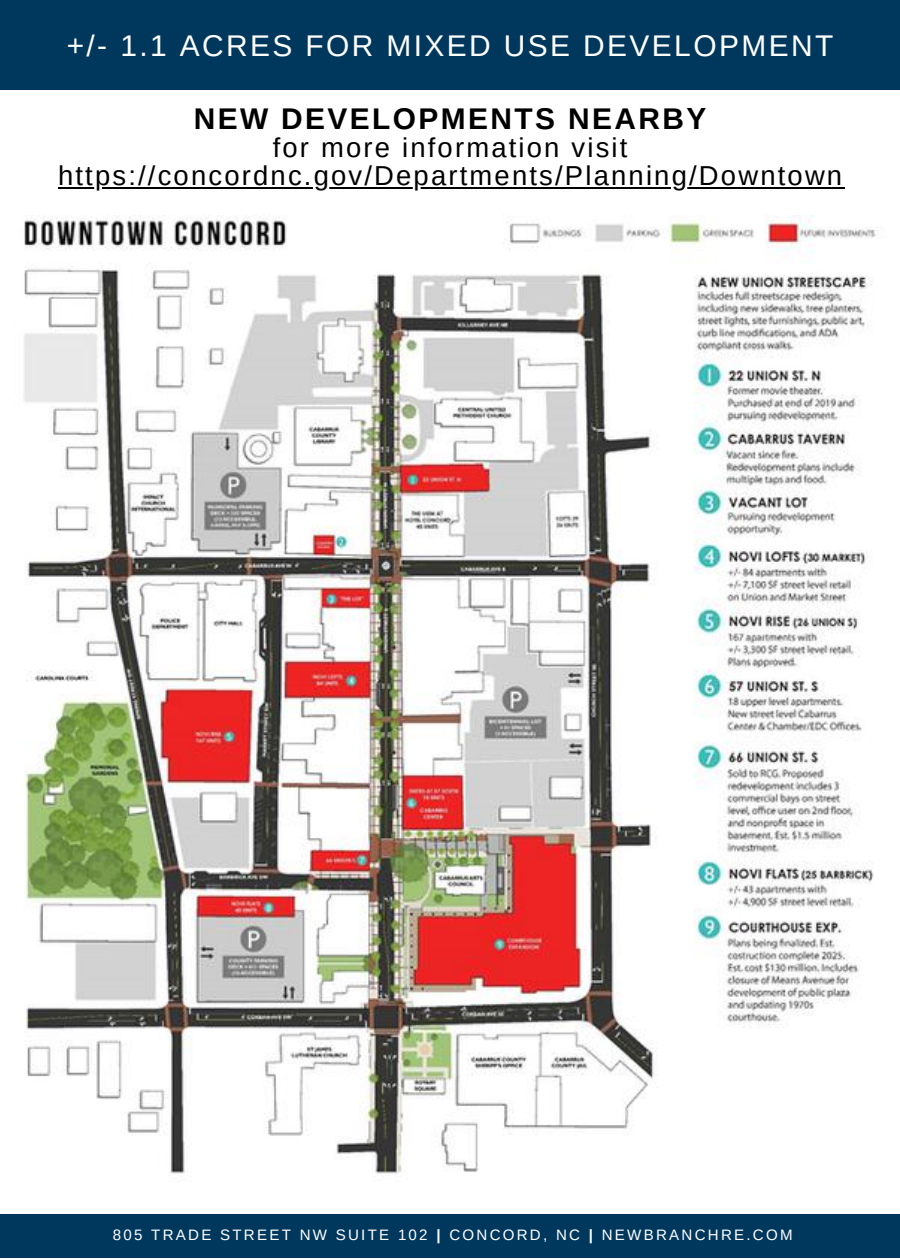
<style>
.page{position:relative;width:900px;height:1260px;background:#fff}
.page>*{position:absolute;margin:0;border:0;box-sizing:border-box;transform-origin:0 0}
.t1{font:30px "Arimo";letter-spacing:.08em;color:#fff}
.t2{font:700 30px "Arimo";letter-spacing:.08em;color:#000}
.t3{font:27.5px/28px "Arimo";letter-spacing:.08em;color:#000;text-align:center}
.t4{font:15px "Arimo";letter-spacing:.15em;color:#fff}
.s1{font-weight:700}
</style>
<div class="page">
<div style="left:0;top:1214px;width:900px;height:43px;background:#00385d"></div>
<div style="left:0;top:0;width:900px;height:90px;background:#00385d"></div>
<img style="left:24px;top:216px;width:853px;height:958px">
<hr style="left:58px;top:187px;width:786px;height:2px;background:#000">
<p class="t1" style="left:67px;top:29px;width:768px">+/- 1.1 ACRES FOR MIXED USE DEVELOPMENT</p>
<p class="t2" style="left:194px;top:102px;width:514px">NEW DEVELOPMENTS NEARBY</p>
<p class="t3" style="left:58px;top:134px;width:786px">for more information visit https://concordnc.gov/Departments/Planning/Downtown</p>
<p class="t4" style="left:113px;top:1226px;width:681px">805 TRADE STREET NW SUITE 102 <span class="s1">|</span> CONCORD, NC <span class="s1">|</span> NEWBRANCHRE.COM</p>
</div>
